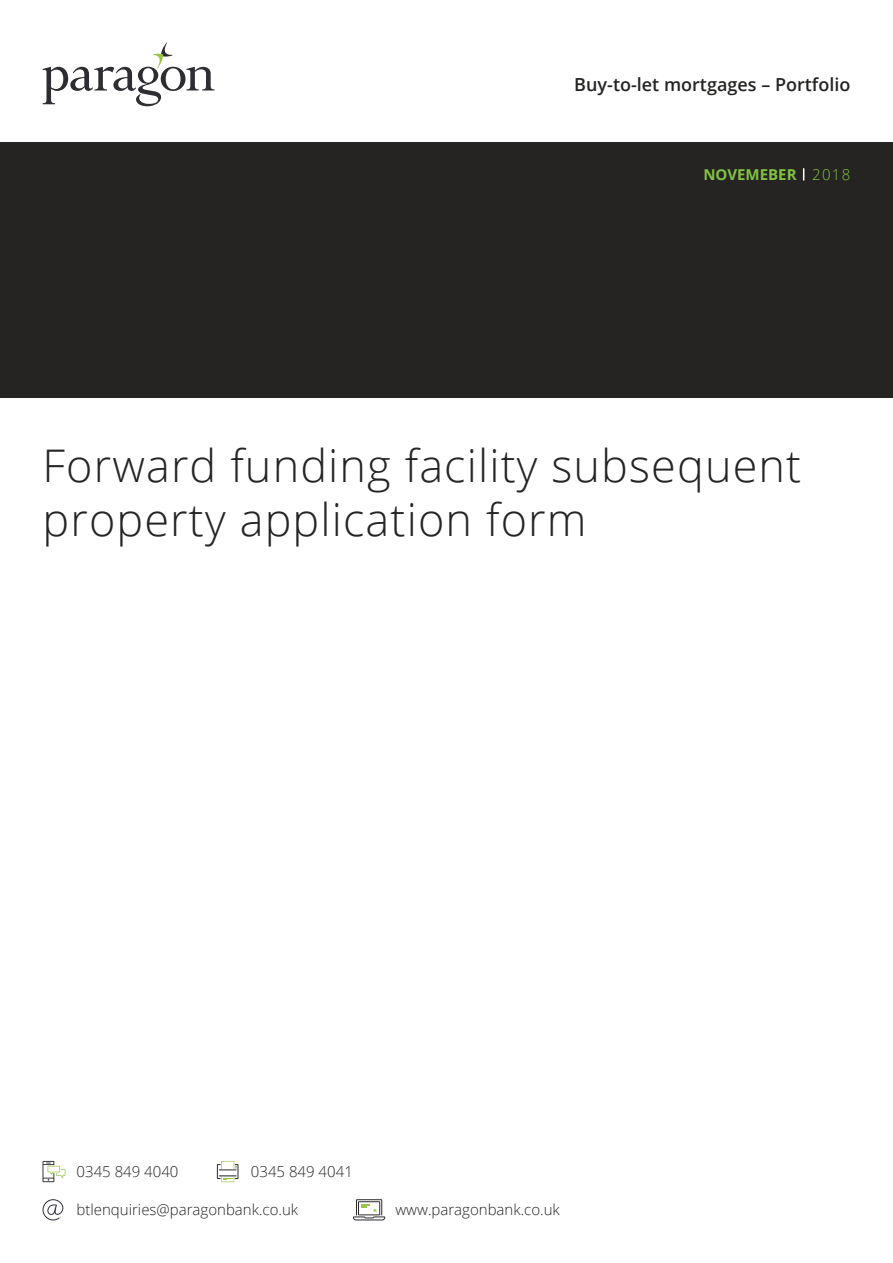
<style>
.page{position:relative;width:893px;height:1263px;background:#fff}
.page>*{position:absolute;margin:0;border:0;box-sizing:border-box;transform-origin:0 0}
.t1{font:300 45px/54px "Open Sans";letter-spacing:.025em;color:#252423}
.t2{font:600 18px "Open Sans";color:#252423}
.t3{font:300 15px "Open Sans";color:#252423}
.t4{font:700 15px "Open Sans";color:#81c340}
.s1{font-weight:300}
</style>
<div class="page">
<svg style="left:43px;top:43px;width:171px;height:63px"></svg>
<div style="left:0;top:143px;width:893px;height:255px;background:#252423"></div>
<svg style="left:43px;top:1161px;width:22px;height:21px"></svg>
<svg style="left:217px;top:1161px;width:21px;height:21px"></svg>
<svg style="left:43px;top:1199px;width:20px;height:21px"></svg>
<svg style="left:353px;top:1199px;width:32px;height:21px"></svg>
<p class="t2" style="left:574px;top:73px;width:278px">Buy-to-let mortgages – Portfolio</p>
<p class="t4" style="left:703px;top:164px;width:149px">NOVEMEBER <span class="s1">2018</span></p>
<h1 class="t1" style="left:43px;top:438px;width:760px">Forward funding facility subsequent property application form</h1>
<p class="t3" style="left:77px;top:1161px;width:104px">0345 849 4040</p>
<p class="t3" style="left:251px;top:1161px;width:104px">0345 849 4041</p>
<p class="t3" style="left:77px;top:1199px;width:223px">btlenquiries@paragonbank.co.uk</p>
<p class="t3" style="left:395px;top:1199px;width:166px">www.paragonbank.co.uk</p>
</div>
